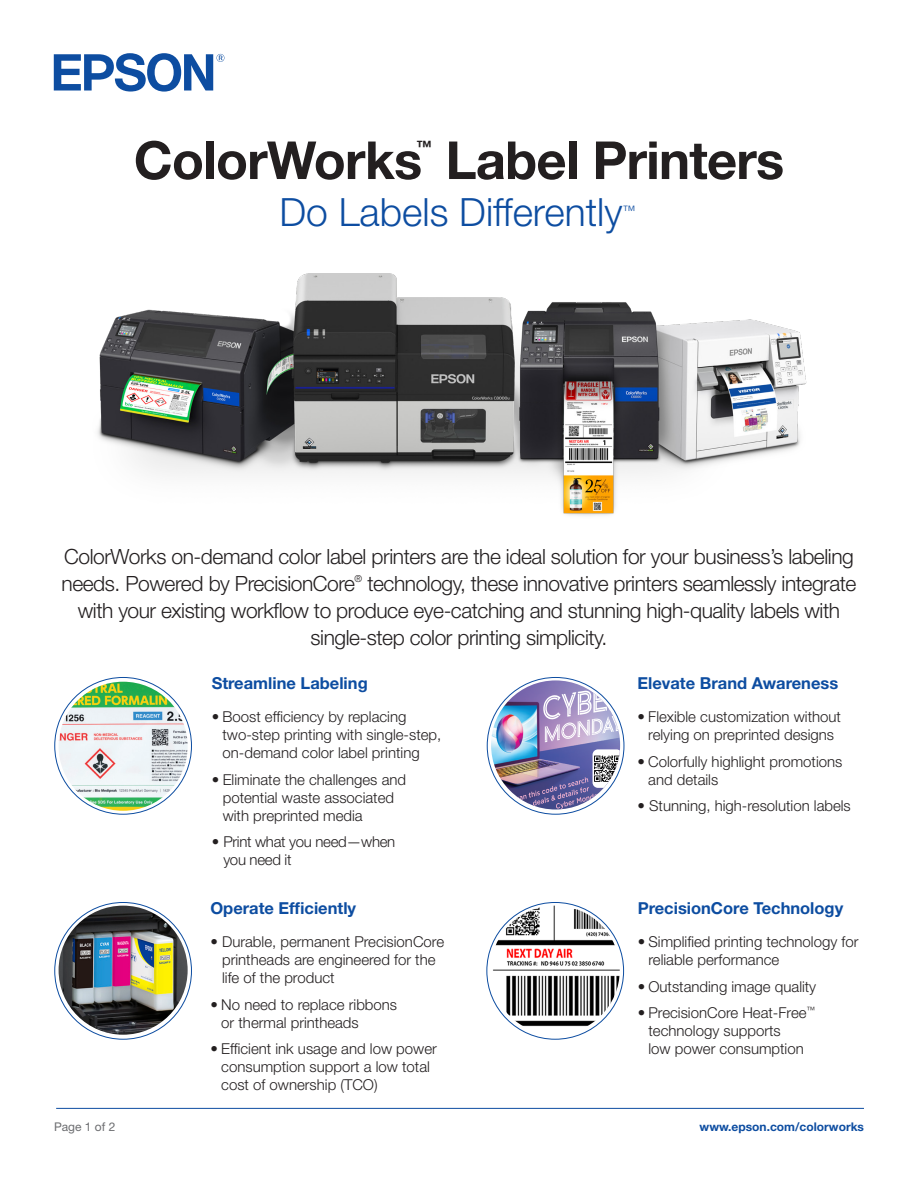
<style>
.page{position:relative;width:918px;height:1188px;background:#fff}
.page>*{position:absolute;margin:0;border:0;box-sizing:border-box;transform-origin:0 0}
.t1{font:700 52.5px "Helvetica Neue LT Std";letter-spacing:-.015em;color:#231f20}
.Header_H1_30_30pt{font:300 39px "Helvetica Neue LT Std";color:#0d4da1}
.Intro_text_13_15pt{font:300 21px/27px "Helvetica Neue LT Std";letter-spacing:-.02em;color:#231f20;text-align:center}
.Bullet_Text{font:700 16.5px "Helvetica Neue LT Std";color:#0d4da1}
.t2{font:700 15.75px "Helvetica Neue LT Std";color:#231f20}
.Bullet_Text-2{font:300 15px/18px "Helvetica Neue LT Std";color:#231f20}
.Bullet_Text-3{font:300 15px/18px "Helvetica Neue LT Std";letter-spacing:-.02em;color:#231f20}
.Header_H1_30_30pt-2{font:300 13.05px "Helvetica Neue LT Std";color:#0d4da1}
.t3{font:700 12px "Helvetica Neue LT Std";color:#0d4da1}
.t4{font:12px "Helvetica Neue LT Std";color:#6c6d70}
</style>
<div class="page">
<svg style="left:54px;top:53px;width:170px;height:39px"></svg>
<img style="left:97px;top:273px;width:710px;height:243px">
<img style="left:59px;top:682px;width:129px;height:129px;border-radius:65px">
<img style="left:491px;top:680px;width:129px;height:130px;border-radius:65px">
<img style="left:512px;top:749px;width:108px;height:60px">
<svg style="left:543px;top:686px;width:77px;height:56px"></svg>
<img style="left:59px;top:906px;width:129px;height:129px;border-radius:65px">
<hr style="left:56px;top:1108px;width:808px;height:1px;background:#0d4da1">
<img style="left:491px;top:906px;width:129px;height:129px;border-radius:65px">
<p class="t1" style="left:134px;top:128px;width:652px">ColorWorks Label Printers</p>
<p class="t2" style="left:416px;top:137px;width:17px">™</p>
<p class="Header_H1_30_30pt" style="left:279px;top:188px;width:345px">Do Labels Differently</p>
<p class="Header_H1_30_30pt-2" style="left:623px;top:203px;width:14px">™</p>
<p class="Intro_text_13_15pt" style="left:61px;top:542px;width:797px">ColorWorks on-demand color label printers are the ideal solution for your business’s labeling needs. Powered by PrecisionCore<sup>®</sup> technology, these innovative printers seamlessly integrate with your existing workflow to produce eye-catching and stunning high-quality labels with single-step color printing simplicity.</p>
<p class="Bullet_Text" style="left:212px;top:673px;width:158px">Streamline Labeling</p>
<p class="Bullet_Text-2" style="left:222px;top:707px;width:220px;text-indent:-11px">• Boost efficiency by replacing two-step printing with single-step, on-demand color label printing</p>
<p class="Bullet_Text-2" style="left:223px;top:770px;width:185px;text-indent:-11px">• Eliminate the challenges and potential waste associated with preprinted media</p>
<p class="Bullet_Text-3" style="left:223px;top:832px;width:174px;text-indent:-12px">• Print what you need—when you need it</p>
<p class="Bullet_Text" style="left:638px;top:673px;width:202px">Elevate Brand Awareness</p>
<p class="Bullet_Text-2" style="left:638px;top:707px;width:205px;text-align:center">• Flexible customization without relying on preprinted designs</p>
<p class="Bullet_Text-2" style="left:648px;top:752px;width:196px;text-indent:-11px">• Colorfully highlight promotions and details</p>
<p class="Bullet_Text-2" style="left:638px;top:796px;width:215px">• Stunning, high-resolution labels</p>
<p class="Bullet_Text" style="left:210px;top:898px;width:147px">Operate Efficiently</p>
<p class="Bullet_Text-2" style="left:222px;top:933px;width:224px;text-indent:-12px">• Durable, permanent PrecisionCore printheads are engineered for the life of the product</p>
<p class="Bullet_Text-2" style="left:221px;top:995px;width:177px;text-indent:-11px">• No need to replace ribbons or thermal printheads</p>
<p class="Bullet_Text-2" style="left:221px;top:1040px;width:217px;text-indent:-11px">• Efficient ink usage and low power consumption support a low total cost of ownership (TCO)</p>
<p class="Bullet_Text" style="left:638px;top:898px;width:207px">PrecisionCore Technology</p>
<p class="Bullet_Text-2" style="left:648px;top:933px;width:212px;text-indent:-11px">• Simplified printing technology for reliable performance</p>
<p class="Bullet_Text-2" style="left:638px;top:977px;width:180px">• Outstanding image quality</p>
<p class="Bullet_Text-2" style="left:648px;top:1004px;width:168px;text-indent:-11px">• PrecisionCore Heat-Free<sup>™ </sup>technology supports<br>low power consumption</p>
<p class="t4" style="left:54px;top:1120px;width:63px">Page 1 of 2</p>
<p class="t3" style="left:700px;top:1120px;width:166px">www.epson.com/colorworks</p>
</div>
